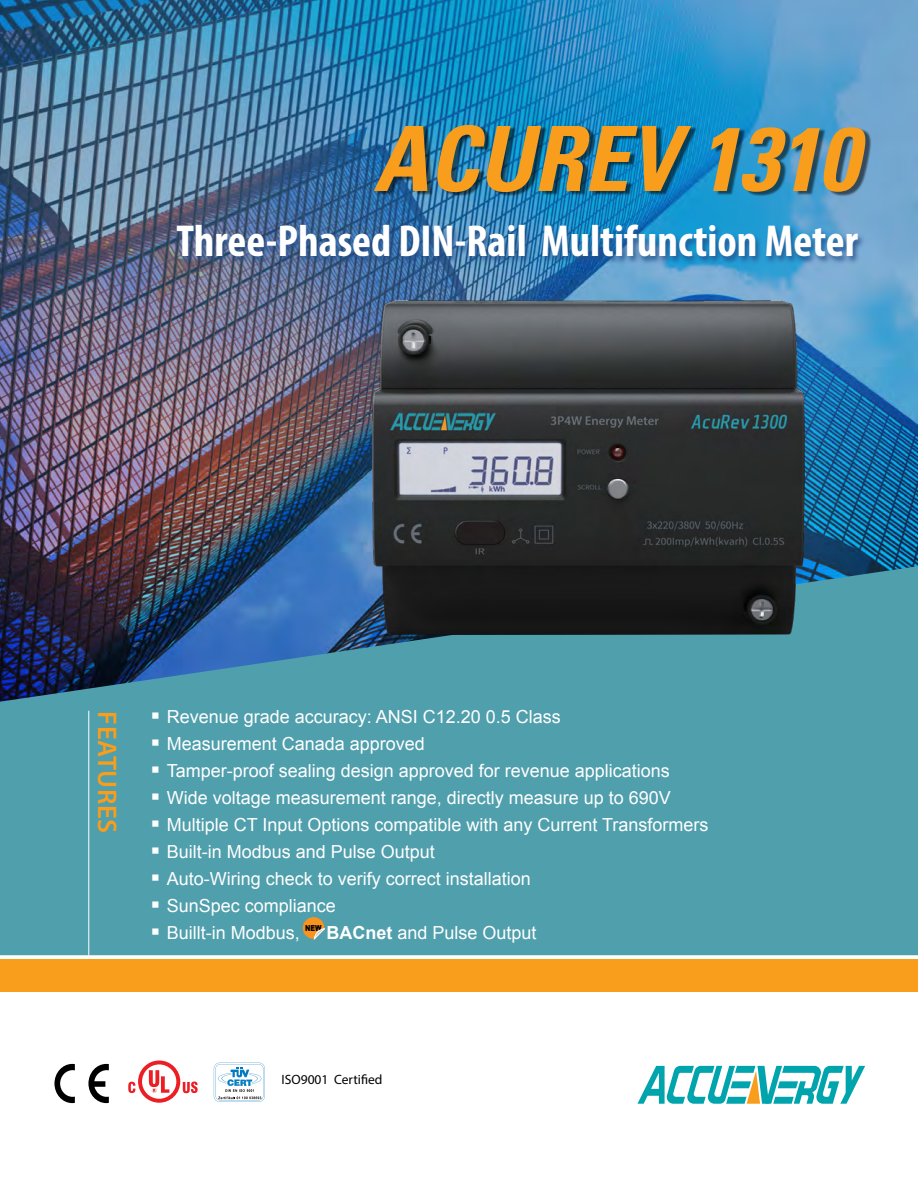
<style>
.page{position:relative;width:918px;height:1188px;background:#fff}
.page>*{position:absolute;margin:0;border:0;box-sizing:border-box;transform-origin:0 0}
.t1{font:italic 700 condensed 90px "Univers LT";color:#f99d1c}
.t2{font:700 condensed 45px "Myriad Pro";color:#fff}
.t3{font:600 27px "Myriad Pro";letter-spacing:.02em;color:#f99d1c}
.t4{font:18px/27px "Arial";color:#fff}
.t5{font:13.5px "Myriad Pro";color:#000}
.t6{font:900 8.25px "Arial";color:#000;scale:.78 1}
.s1{font-weight:700}
</style>
<div class="page">
<img style="left:0;top:0;width:918px;height:566px">
<svg style="left:54px;top:1064px;width:55px;height:39px"></svg>
<svg style="left:128px;top:1060px;width:70px;height:43px"></svg>
<svg style="left:213px;top:1063px;width:52px;height:39px"></svg>
<svg style="left:637px;top:1066px;width:228px;height:38px"></svg>
<div style="left:376px;top:126px;width:495px;height:70px;background:#000;opacity:.55"></div>
<div style="left:174px;top:223px;width:691px;height:42px;background:#244e89;opacity:.82"></div>
<svg style="left:0;top:566px;width:918px;height:389px;background:#4a93a4"></svg>
<hr style="left:88px;top:711px;width:1px;height:244px;background:#fff">
<div style="left:0;top:959px;width:918px;height:33px;background:#f99d1c"></div>
<svg style="left:303px;top:917px;width:22px;height:22px"></svg>
<img style="left:372px;top:300px;width:433px;height:335px">
<svg style="left:152px;top:712px;width:21px;height:9px"></svg>
<svg style="left:152px;top:739px;width:21px;height:9px"></svg>
<svg style="left:152px;top:766px;width:21px;height:9px"></svg>
<svg style="left:152px;top:793px;width:21px;height:9px"></svg>
<svg style="left:152px;top:820px;width:21px;height:9px"></svg>
<svg style="left:152px;top:847px;width:21px;height:9px"></svg>
<svg style="left:152px;top:874px;width:21px;height:9px"></svg>
<svg style="left:152px;top:901px;width:21px;height:9px"></svg>
<svg style="left:152px;top:929px;width:21px;height:8px"></svg>
<h1 class="t1" style="left:373px;top:104px;width:486px">ACUREV 1310</h1>
<h2 class="t2" style="left:176px;top:212px;width:683px">Three-Phased DIN-Rail Multifunction Meter</h2>
<h3 class="t3" style="left:124px;top:711px;width:123px;rotate:90deg">FEATURES</h3>
<p class="t4" style="left:167px;top:703px;width:543px">Revenue grade accuracy: ANSI C12.20 0.5 Class<br>Measurement Canada approved<br>Tamper-proof sealing design approved for revenue applications Wide voltage measurement range, directly measure up to 690V Multiple CT Input Options compatible with any Current Transformers Built-in Modbus and Pulse Output<br>Auto-Wiring check to verify correct installation<br>SunSpec compliance<br>Buillt-in Modbus,</p>
<p class="t6" style="left:305px;top:922px;width:23px">NEW</p>
<p class="t4" style="left:326px;top:919px;width:212px"><span class="s1">BACnet</span> and Pulse Output</p>
<p class="t5" style="left:282px;top:1071px;width:102px">ISO9001 Certified</p>
</div>
